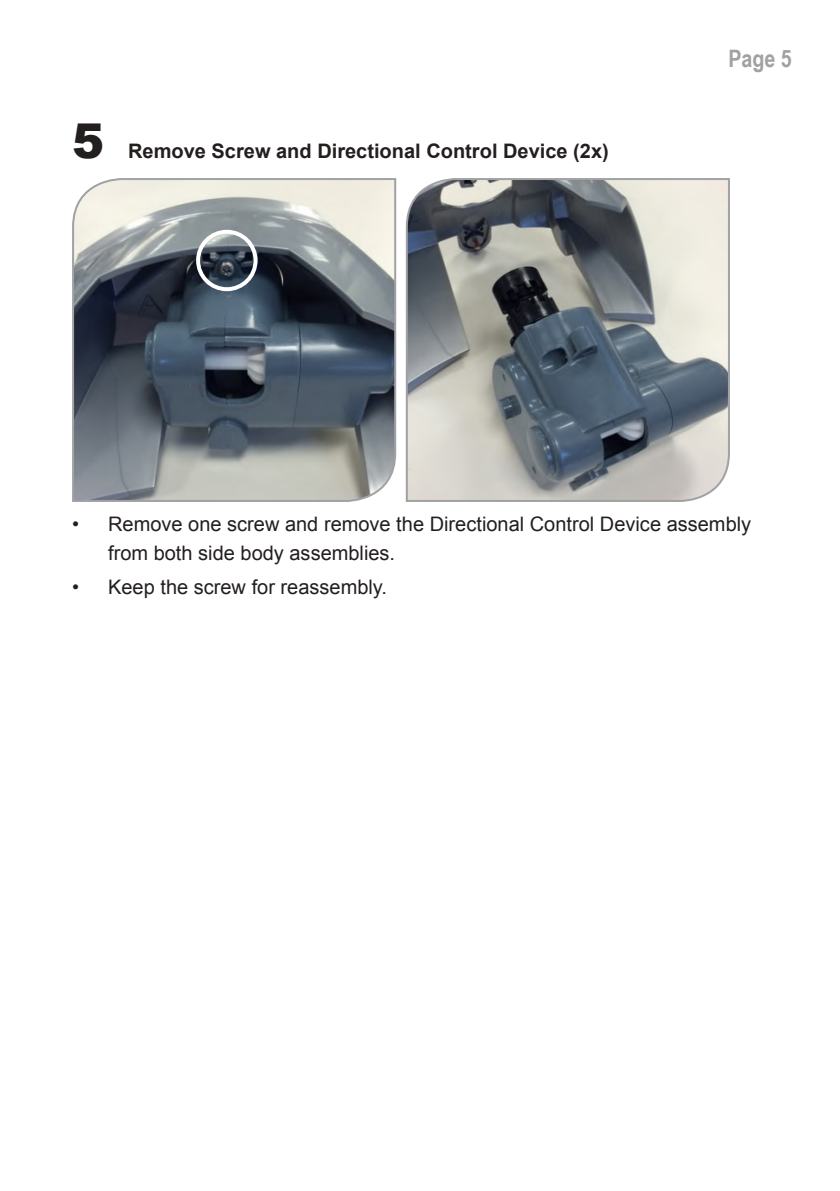
<style>
.page{position:relative;width:840px;height:1191px;background:#fff}
.page>*{position:absolute;margin:0;border:0;box-sizing:border-box;transform-origin:0 0}
.t1{font:900 48px "Arial";color:#241f1f}
.t2{font:700 24px "Arial Narrow";color:#a0a1a3}
.t3{font:20px/28.8px "Arial";color:#241f1f}
.t4{font:700 20px "Arial";color:#241f1f}
</style>
<div class="page">
<svg style="left:405px;top:178px;width:325px;height:324px;background:#919597"></svg>
<svg style="left:72px;top:178px;width:325px;height:324px;background:#757d82"></svg>
<div style="left:196px;top:230px;width:61px;height:61px;border:4px solid #fff;border-radius:50%"></div>
<h1 class="t1" style="left:72px;top:106px;width:34px">5</h1>
<p class="t4" style="left:128px;top:137px;width:482px">Remove Screw and Directional Control Device (2x)</p>
<p class="t2" style="left:728px;top:41px;width:65px">Page 5</p>
<p class="t3" style="left:108px;top:509px;width:644px;text-indent:-36px">• Remove one screw and remove the Directional Control Device assembly from both side body assemblies.</p>
<p class="t3" style="left:72px;top:573px;width:316px">• Keep the screw for reassembly.</p>
</div>
